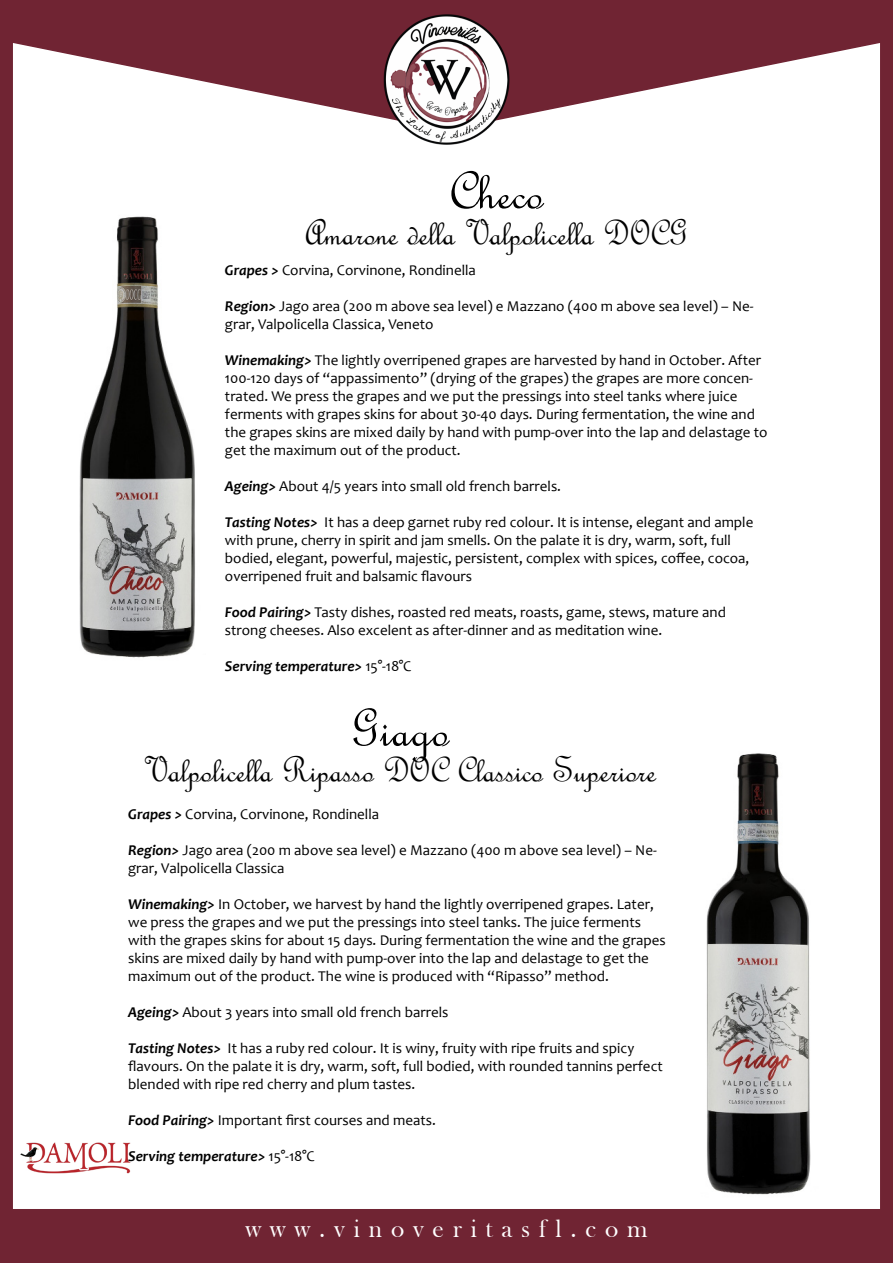
<style>
.page{position:relative;width:893px;height:1263px;background:#fff}
.page>*{position:absolute;margin:0;border:0;box-sizing:border-box;transform-origin:0 0}
.t1{font:57px "French Script";color:#000}
.t2{font:37.5px "French Script";color:#000}
.t3{font:25.5px "Bask Old Face";letter-spacing:.35em;color:#fff}
.t4{font:15px/18px "Candara";color:#000}
.t5{font:italic 700 15px "Candara";color:#000}
.s1{font-weight:700;font-style:italic}
.s2{font-weight:400;font-style:normal}
</style>
<div class="page">
<img style="left:706px;top:753px;width:105px;height:442px">
<img style="left:79px;top:216px;width:116px;height:442px">
<div style="left:1px;top:1210px;width:891px;height:52px;background:#702433"></div>
<div style="left:0;top:1209px;width:893px;height:54px;border:2px solid #702433"></div>
<svg style="left:13px;top:0;width:867px;height:117px"></svg>
<img style="left:379px;top:10px;width:135px;height:135px">
<div style="left:881px;top:1px;width:11px;height:1261px;background:#702433"></div>
<div style="left:880px;top:0;width:13px;height:1263px;border:2px solid #702433"></div>
<div style="left:1px;top:1px;width:11px;height:1261px;background:#702433"></div>
<div style="left:0;top:0;width:13px;height:1263px;border:2px solid #702433"></div>
<img style="left:20px;top:1142px;width:111px;height:31px">
<p class="t1" style="left:449px;top:156px;width:95px">Checo</p>
<p class="t2" style="left:305px;top:209px;width:385px">Amarone della Valpolicella DOCG</p>
<p class="t4" style="left:225px;top:261px;width:252px"><span class="s1">Grapes &gt;</span> Corvina, Corvinone, Rondinella</p>
<p class="t4" style="left:225px;top:297px;width:530px"><span class="s1">Region&gt;</span> Jago area (200 m above sea level) e Mazzano (400 m above sea level) – Ne&shy;grar, Valpolicella Classica, Veneto</p>
<p class="t4" style="left:225px;top:351px;width:544px"><span class="s1">Winemaking&gt;</span> The lightly overripened grapes are harvested by hand in October. After 100-120 days of “appassimento” (drying of the grapes) the grapes are more concen&shy;trated. We press the grapes and we put the pressings into steel tanks where juice ferments with grapes skins for about 30-40 days. During fermentation, the wine and the grapes skins are mixed daily by hand with pump-over into the lap and delastage to get the maximum out of the product.</p>
<p class="t4" style="left:225px;top:477px;width:338px"><span class="s1">Ageing&gt;</span> About 4/5 years into small old french barrels.</p>
<p class="t4" style="left:225px;top:513px;width:530px"><span class="s1">Tasting Notes&gt;</span> It has a deep garnet ruby red colour. It is intense, elegant and ample with prune, cherry in spirit and jam smells. On the palate it is dry, warm, soft, full bodied, elegant, powerful, majestic, persistent, complex with spices, coffee, cocoa, overripened fruit and balsamic flavours</p>
<p class="t4" style="left:225px;top:603px;width:503px"><span class="s1">Food Pairing&gt;</span> Tasty dishes, roasted red meats, roasts, game, stews, mature and strong cheeses. Also excelent as after-dinner and as meditation wine.</p>
<p class="t5" style="left:225px;top:656px;width:188px">Serving temperature&gt; <span class="s2">15°-18°C</span></p>
<p class="t1" style="left:350px;top:693px;width:100px">Giago</p>
<p class="t2" style="left:143px;top:747px;width:514px">Valpolicella Ripasso DOC Classico Superiore</p>
<p class="t4" style="left:128px;top:805px;width:252px"><span class="s1">Grapes &gt;</span> Corvina, Corvinone, Rondinella</p>
<p class="t4" style="left:128px;top:841px;width:530px"><span class="s1">Region&gt;</span> Jago area (200 m above sea level) e Mazzano (400 m above sea level) – Ne&shy;grar, Valpolicella Classica</p>
<p class="t4" style="left:128px;top:895px;width:539px"><span class="s1">Winemaking&gt;</span> In October, we harvest by hand the lightly overripened grapes. Later, we press the grapes and we put the pressings into steel tanks. The juice ferments with the grapes skins for about 15 days. During fermentation the wine and the grapes skins are mixed daily by hand with pump-over into the lap and delastage to get the maximum out of the product. The wine is produced with “Ripasso” method.</p>
<p class="t4" style="left:128px;top:1003px;width:322px"><span class="s1">Ageing&gt;</span> About 3 years into small old french barrels</p>
<p class="t4" style="left:128px;top:1039px;width:536px"><span class="s1">Tasting Notes&gt;</span> It has a ruby red colour. It is winy, fruity with ripe fruits and spicy flavours. On the palate it is dry, warm, soft, full bodied, with rounded tannins perfect blended with ripe red cherry and plum tastes.</p>
<p class="t4" style="left:128px;top:1111px;width:309px"><span class="s1">Food Pairing&gt;</span> Important first courses and meats.</p>
<p class="t5" style="left:128px;top:1147px;width:188px">Serving temperature&gt; <span class="s2">15°-18°C</span></p>
<p class="t3" style="left:245px;top:1214px;width:404px">www.vinoveritasfl.com</p>
</div>
